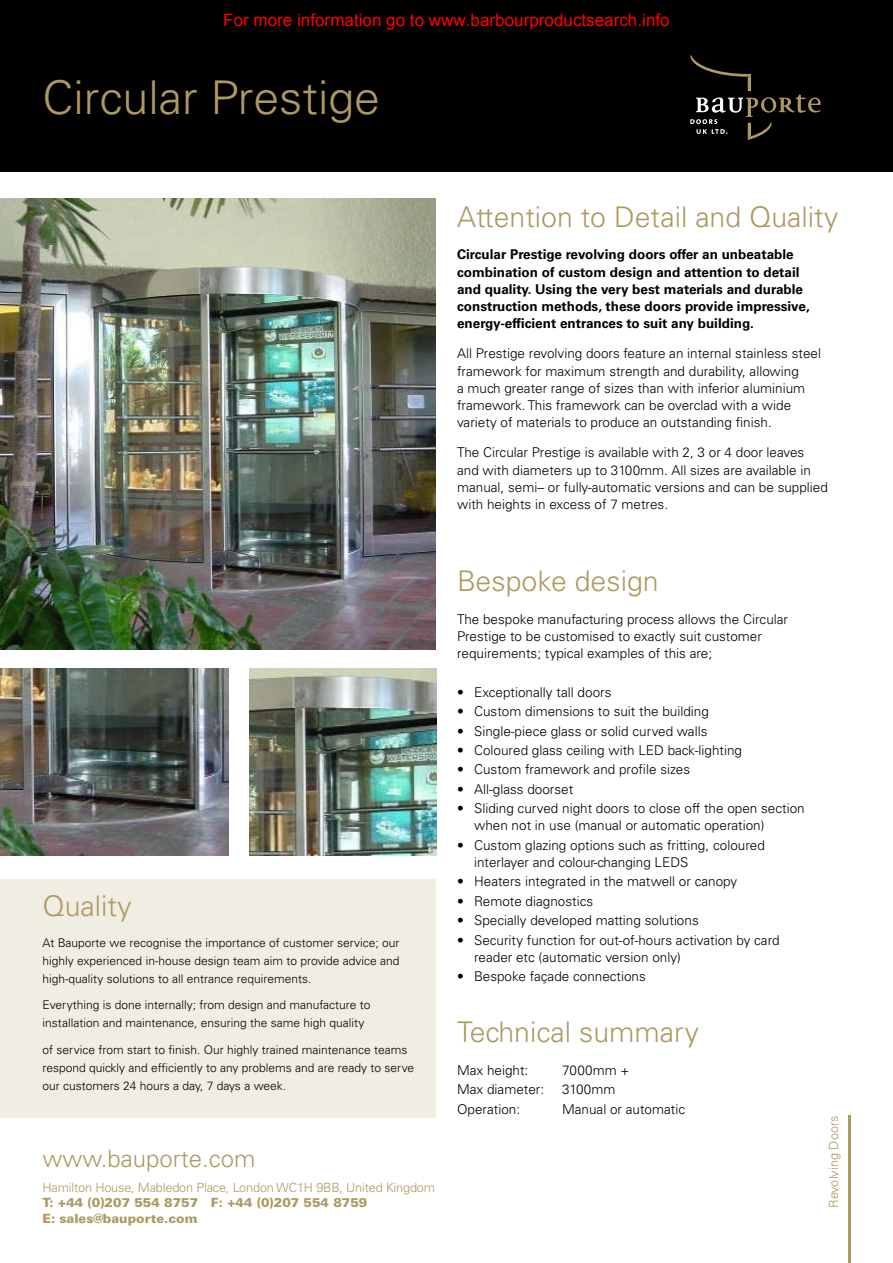
<style>
.page{position:relative;width:893px;height:1263px;background:#fff}
.page>*{position:absolute;margin:0;border:0;box-sizing:border-box;transform-origin:0 0}
.t1{font:300 46.5px "Univers LT Std";color:#ae9962}
.t2{font:300 28.5px "Univers LT Std";color:#ae9962}
.t3{font:300 24px "Univers LT Std";color:#ae9962}
.t4{font:17.1px "Arial";color:#f00}
.t5{font:300 13.5px/17.2px "Univers LT Std";color:#000}
.t6{font:700 13.5px/17.2px "Univers LT Std";color:#000}
.t7{font:300 12.75px "Univers LT Std";letter-spacing:-.015em;color:#ae9962}
.t8{font:900 12.75px/15.8px "Univers LT Std";color:#ae9962}
.t9{font:300 12px/18px "Univers LT Std";color:#000}
</style>
<div class="page">
<div style="left:0;top:879px;width:436px;height:238px;background:#f0ede3"></div>
<hr style="left:848px;top:1116px;width:2px;height:147px;background:#ae9962">
<div style="left:0;top:0;width:893px;height:171px;background:#000"></div>
<svg style="left:690px;top:55px;width:131px;height:85px"></svg>
<img style="left:0;top:198px;width:436px;height:451px">
<img style="left:250px;top:669px;width:186px;height:186px">
<img style="left:0;top:669px;width:229px;height:186px">
<p class="t4" style="left:223px;top:9px;width:448px">For more information go to www.barbourproductsearch.info</p>
<h1 class="t1" style="left:43px;top:69px;width:339px">Circular Prestige</h1>
<h2 class="t2" style="left:457px;top:199px;width:383px">Attention to Detail and Quality</h2>
<p class="t6" style="left:457px;top:246px;width:354px">Circular Prestige revolving doors offer an unbeatable combination of custom design and attention to detail and quality. Using the very best materials and durable construction methods, these doors provide impressive, energy-efficient entrances to suit any building.</p>
<p class="t5" style="left:457px;top:345px;width:365px">All Prestige revolving doors feature an internal stainless steel framework for maximum strength and durability, allowing<br>a much greater range of sizes than with inferior aluminium framework. This framework can be overclad with a wide variety of materials to produce an outstanding finish.</p>
<p class="t5" style="left:457px;top:444px;width:372px">The Circular Prestige is available with 2, 3 or 4 door leaves and with diameters up to 3100mm. All sizes are available in manual, semi– or fully-automatic versions and can be supplied with heights in excess of 7 metres.</p>
<h2 class="t2" style="left:43px;top:889px;width:91px">Quality</h2>
<p class="t9" style="left:43px;top:933px;width:359px;text-align:justify">At Bauporte we recognise the importance of customer service; our highly experienced in-house design team aim to provide advice and high-quality solutions to all entrance requirements.</p>
<p class="t9" style="left:43px;top:996px;width:329px">Everything is done internally; from design and manufacture to installation and maintenance, ensuring the same high quality</p>
<p class="t9" style="left:43px;top:1040px;width:373px">of service from start to finish. Our highly trained maintenance teams respond quickly and efficiently to any problems and are ready to serve our customers 24 hours a day, 7 days a week.</p>
<h3 class="t3" style="left:43px;top:1144px;width:214px">www.bauporte.com</h3>
<p class="t7" style="left:43px;top:1179px;width:394px">Hamilton House, Mabledon Place, London WC1H 9BB, United Kingdom</p>
<p class="t8" style="left:43px;top:1195px;width:326px">T: +44 (0)207 554 8757 F: +44 (0)207 554 8759<br>E: sales@bauporte.com</p>
<h2 class="t2" style="left:457px;top:564px;width:203px">Bespoke design</h2>
<p class="t5" style="left:457px;top:610px;width:332px">The bespoke manufacturing process allows the Circular<br>Prestige to be customised to exactly suit customer requirements; typical examples of this are;</p>
<p class="t5" style="left:457px;top:683px;width:156px">• Exceptionally tall doors</p>
<p class="t5" style="left:457px;top:703px;width:253px">• Custom dimensions to suit the building</p>
<p class="t5" style="left:457px;top:722px;width:252px">• Single-piece glass or solid curved walls</p>
<p class="t5" style="left:457px;top:742px;width:286px">• Coloured glass ceiling with LED back-lighting</p>
<p class="t5" style="left:457px;top:761px;width:234px">• Custom framework and profile sizes</p>
<p class="t5" style="left:457px;top:780px;width:118px">• All-glass doorset</p>
<p class="t5" style="left:474px;top:800px;width:332px;text-indent:-17px">• Sliding curved night doors to close off the open section when not in use (manual or automatic operation)</p>
<p class="t5" style="left:474px;top:836px;width:292px;text-indent:-17px">• Custom glazing options such as fritting, coloured interlayer and colour-changing LEDS</p>
<p class="t5" style="left:457px;top:873px;width:282px">• Heaters integrated in the matwell or canopy</p>
<p class="t5" style="left:457px;top:892px;width:138px">• Remote diagnostics</p>
<p class="t5" style="left:457px;top:912px;width:243px">• Specially developed matting solutions</p>
<p class="t5" style="left:474px;top:931px;width:307px;text-indent:-17px">• Security function for out-of-hours activation by card reader etc (automatic version only)</p>
<p class="t5" style="left:457px;top:968px;width:190px">• Bespoke façade connections</p>
<h2 class="t2" style="left:457px;top:1015px;width:243px">Technical summary</h2>
<p class="t5" style="left:457px;top:1061px;width:73px">Max height:</p>
<p class="t5" style="left:562px;top:1061px;width:69px">7000mm +</p>
<p class="t5" style="left:457px;top:1081px;width:89px">Max diameter:</p>
<p class="t5" style="left:562px;top:1081px;width:55px">3100mm</p>
<p class="t5" style="left:457px;top:1100px;width:65px">Operation:</p>
<p class="t5" style="left:562px;top:1100px;width:125px">Manual or automatic</p>
<p class="t7" style="left:826px;top:1208px;width:94px;rotate:-90deg">Revolving Doors</p>
</div>
